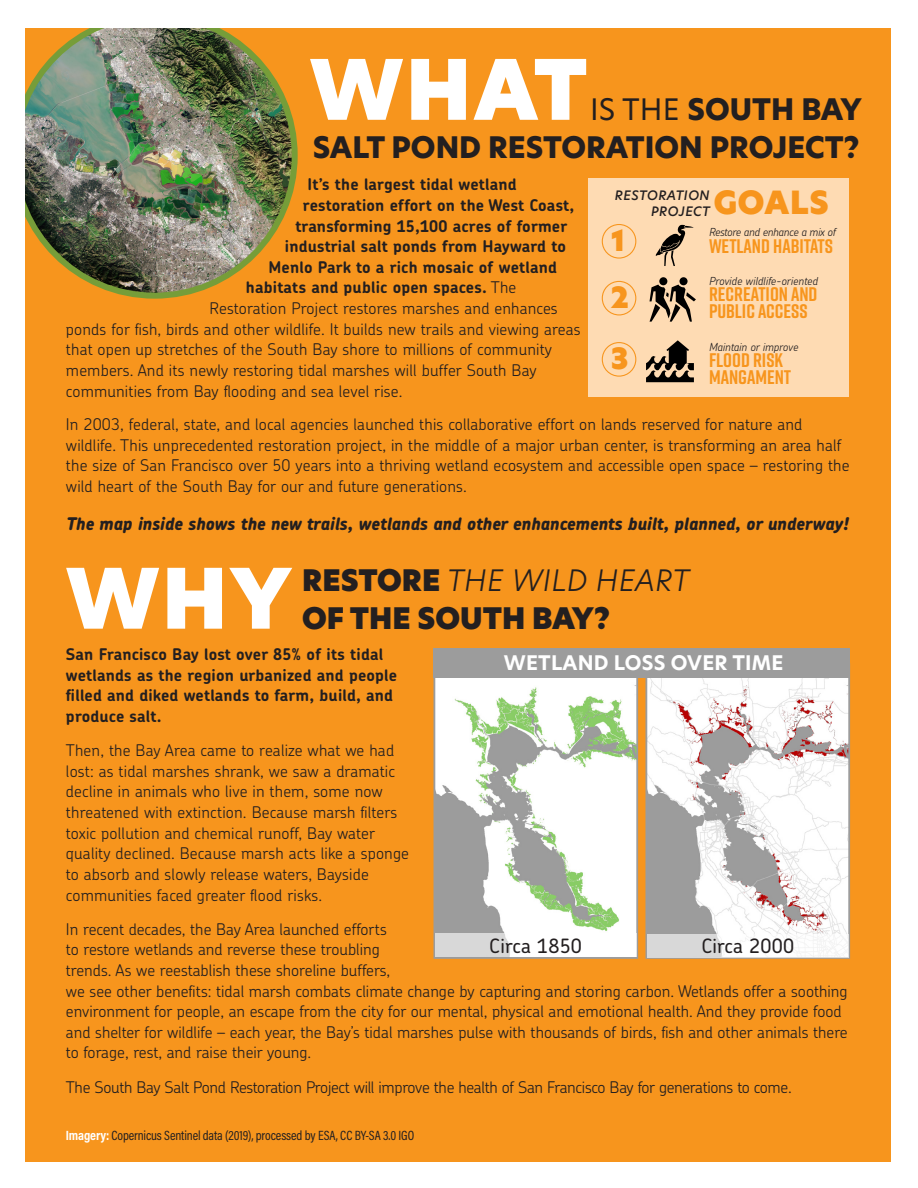
<style>
.page{position:relative;width:918px;height:1188px;background:#fff}
.page>*{position:absolute;margin:0;border:0;box-sizing:border-box;transform-origin:0 0}
.H1_Header_1__SBSPR__ra{font:81.45px "New Hero Super";letter-spacing:.03em;color:#fff}
.H1_Header_1__SBSPR__ra-2{font:31.35px "New Hero Super";letter-spacing:.03em;color:#f7951d}
.H1_Header_1__SBSPR__ra-3{font:800 29.1px/37.8px "New Hero";color:#231f20;text-align:right}
.H1_Header_1__SBSPR__ra-4{font:29.1px/37.8px "New Hero Super";color:#231f20}
.H1_Header_1__SBSPR__ra-5{font:28.65px "New Hero Super";color:#f7951d}
.H1_Header_1__SBSPR__ra-6{font:700 19.8px "New Hero";letter-spacing:.01em;color:#fff}
.H1_Header_1__SBSPR__ra-7{font:500 19.8px "Chevin Pro";letter-spacing:.01em;color:#231f20}
.BT_Body_Text__SBSPR__ra{font:700 19.65px/16.6px "Rift";color:#f7951d}
.BT_Body_Text__SBSPR__ra-2{font:italic 800 17.4px "Chevin Pro";letter-spacing:-.01em;color:#231f20}
.BT_Body_Text__SBSPR__ra-3{font:300 16.2px/20.7px "Chevin Pro";color:#231f20}
.BT_Body_Text__SBSPR__ra-4{font:700 16.2px/20.7px "Chevin Pro";letter-spacing:.01em;color:#231f20}
.BT_Body_Text__SBSPR__ra-5{font:300 16.2px "Chevin Pro";letter-spacing:-.02em;color:#231f20}
.BT_Body_Text__SBSPR__ra-6{font:13.5px "Acumin Pro Cond";letter-spacing:-.01em;color:#231f20}
.H1_Header_1__SBSPR__ra-8{font:italic 500 12.9px/15.6px "New Hero";letter-spacing:.03em;color:#231f20;text-align:right}
.BT_Body_Text__SBSPR__ra-7{font:italic 300 11.1px "Chevin Pro";letter-spacing:-.01em;color:#231f20}
.s1{font-weight:400}
.s2{font-weight:300}
.s3{font-family:"New Hero";font-weight:300;font-style:italic}
.s4{font-weight:700;color:#fff}
</style>
<div class="page">
<div style="left:25px;top:27px;width:866px;height:1134px;background:#f7951d"></div>
<img style="left:14px;top:15px;width:281px;height:281px;border-radius:140px">
<img style="left:437px;top:678px;width:198px;height:256px">
<div style="left:434px;top:663px;width:204px;height:296px;border:2px solid #9c9c9c"></div>
<svg style="left:435px;top:934px;width:201px;height:23px;background:#f0f0f0"></svg>
<img style="left:648px;top:678px;width:199px;height:256px">
<div style="left:645px;top:663px;width:205px;height:296px;border:2px solid #9c9c9c"></div>
<svg style="left:647px;top:934px;width:201px;height:23px;background:#eee"></svg>
<div style="left:434px;top:648px;width:416px;height:30px;background:#9c9c9c"></div>
<div style="left:588px;top:178px;width:260px;height:218px;background:#fedbb3"></div>
<div style="left:659px;top:277px;width:8px;height:8px;background:#000;border-radius:50%"></div>
<svg style="left:650px;top:285px;width:46px;height:37px"></svg>
<div style="left:679px;top:277px;width:9px;height:8px;background:#000;border-radius:50%"></div>
<svg style="left:655px;top:225px;width:39px;height:41px"></svg>
<svg style="left:646px;top:340px;width:48px;height:42px"></svg>
<div style="left:644px;top:330px;width:22px;height:21px;background:#fedbb3"></div>
<div style="left:602px;top:224px;width:34px;height:35px;border:1px solid #f7951d;border-radius:50%"></div>
<div style="left:602px;top:281px;width:34px;height:34px;border:1px solid #f7951d;border-radius:50%"></div>
<div style="left:602px;top:342px;width:34px;height:35px;border:1px solid #f7951d;border-radius:50%"></div>
<div style="left:9px;top:0;width:909px;height:27px;background:#fff"></div>
<div style="left:0;top:21px;width:25px;height:1159px;background:#fff"></div>
<p class="H1_Header_1__SBSPR__ra" style="left:310px;top:34px;width:279px">WHAT</p>
<p class="H1_Header_1__SBSPR__ra-3" style="left:313px;top:90px;width:551px"><span class="s1">IS THE</span> SOUTH BAY<br>SALT POND RESTORATION PROJECT?</p>
<p class="BT_Body_Text__SBSPR__ra-4" style="left:307px;top:174px;width:211px">It’s the largest tidal wetland</p>
<p class="BT_Body_Text__SBSPR__ra-4" style="left:303px;top:195px;width:273px">restoration effort on the West Coast,</p>
<p class="BT_Body_Text__SBSPR__ra-4" style="left:295px;top:215px;width:273px">transforming 15,100 acres of former</p>
<p class="BT_Body_Text__SBSPR__ra-4" style="left:285px;top:236px;width:282px">industrial salt ponds from Hayward to</p>
<p class="BT_Body_Text__SBSPR__ra-4" style="left:268px;top:256px;width:290px">Menlo Park to a rich mosaic of wetland</p>
<p class="BT_Body_Text__SBSPR__ra-4" style="left:246px;top:277px;width:272px">habitats and public open spaces. <span class="s2">The</span></p>
<p class="BT_Body_Text__SBSPR__ra-3" style="left:210px;top:297px;width:350px">Restoration Project restores marshes and enhances</p>
<p class="BT_Body_Text__SBSPR__ra-3" style="left:66px;top:318px;width:516px">ponds for fish, birds and other wildlife. It builds new trails and viewing areas</p>
<p class="BT_Body_Text__SBSPR__ra-3" style="left:66px;top:339px;width:488px">that open up stretches of the South Bay shore to millions of community</p>
<p class="BT_Body_Text__SBSPR__ra-3" style="left:66px;top:359px;width:472px">members. And its newly restoring tidal marshes will buffer South Bay</p>
<p class="BT_Body_Text__SBSPR__ra-3" style="left:66px;top:380px;width:338px">communities from Bay flooding and sea level rise.</p>
<p class="BT_Body_Text__SBSPR__ra-3" style="left:66px;top:414px;width:785px">In 2003, federal, state, and local agencies launched this collaborative effort on lands reserved for nature and wildlife. This unprecedented restoration project, in the middle of a major urban center, is transforming an area half the size of San Francisco over 50 years into a thriving wetland ecosystem and accessible open space – restoring the wild heart of the South Bay for our and future generations.</p>
<p class="BT_Body_Text__SBSPR__ra-2" style="left:66px;top:512px;width:784px">The map inside shows the new trails, wetlands and other enhancements built, planned, or underway!</p>
<p class="H1_Header_1__SBSPR__ra-8" style="left:615px;top:187px;width:97px">RESTORATION<br>PROJECT</p>
<p class="H1_Header_1__SBSPR__ra-2" style="left:714px;top:181px;width:117px">GOALS</p>
<p class="BT_Body_Text__SBSPR__ra-7" style="left:709px;top:224px;width:129px">Restore and enhance a mix of</p>
<p class="BT_Body_Text__SBSPR__ra" style="left:709px;top:237px;width:126px">WETLAND HABITATS</p>
<p class="BT_Body_Text__SBSPR__ra-7" style="left:709px;top:273px;width:110px">Provide wildlife-oriented</p>
<p class="BT_Body_Text__SBSPR__ra" style="left:709px;top:286px;width:110px">RECREATION AND<br>PUBLIC ACCESS</p>
<p class="H1_Header_1__SBSPR__ra-5" style="left:611px;top:221px;width:16px">1</p>
<p class="H1_Header_1__SBSPR__ra-5" style="left:610px;top:278px;width:20px">2</p>
<p class="H1_Header_1__SBSPR__ra-5" style="left:611px;top:339px;width:19px">3</p>
<p class="BT_Body_Text__SBSPR__ra-7" style="left:709px;top:339px;width:91px">Maintain or improve</p>
<p class="BT_Body_Text__SBSPR__ra" style="left:709px;top:352px;width:84px">FLOOD RISK<br>MANGAMENT</p>
<p class="H1_Header_1__SBSPR__ra" style="left:66px;top:543px;width:227px">WHY</p>
<p class="BT_Body_Text__SBSPR__ra-4" style="left:66px;top:644px;width:333px">San Francisco Bay lost over 85% of its tidal wetlands as the region urbanized and people filled and diked wetlands to farm, build, and produce salt.</p>
<p class="BT_Body_Text__SBSPR__ra-3" style="left:66px;top:740px;width:345px">Then, the Bay Area came to realize what we had lost: as tidal marshes shrank, we saw a dramatic decline in animals who live in them, some now threatened with extinction. Because marsh filters toxic pollution and chemical runoff, Bay water quality declined. Because marsh acts like a sponge to absorb and slowly release waters, Bayside communities faced greater flood risks.</p>
<p class="BT_Body_Text__SBSPR__ra-3" style="left:66px;top:918px;width:783px">In recent decades, the Bay Area launched efforts<br>to restore wetlands and reverse these troubling<br>trends. As we reestablish these shoreline buffers,<br>we see other benefits: tidal marsh combats climate change by capturing and storing carbon. Wetlands offer a soothing environment for people, an escape from the city for our mental, physical and emotional health. And they provide food and shelter for wildlife – each year, the Bay’s tidal marshes pulse with thousands of birds, fish and other animals there to forage, rest, and raise their young.</p>
<p class="BT_Body_Text__SBSPR__ra-5" style="left:66px;top:1076px;width:727px">The South Bay Salt Pond Restoration Project will improve the health of San Francisco Bay for generations to come.</p>
<p class="H1_Header_1__SBSPR__ra-4" style="left:302px;top:562px;width:389px">RESTORE <span class="s3">THE WILD HEART<br></span>OF THE SOUTH BAY?</p>
<p class="H1_Header_1__SBSPR__ra-6" style="left:504px;top:649px;width:281px">WETLAND LOSS OVER TIME</p>
<p class="H1_Header_1__SBSPR__ra-7" style="left:489px;top:932px;width:94px">Circa 1850</p>
<p class="H1_Header_1__SBSPR__ra-7" style="left:701px;top:933px;width:94px">Circa 2000</p>
<p class="BT_Body_Text__SBSPR__ra-6" style="left:66px;top:1127px;width:350px"><span class="s4">Imagery:</span> Copernicus Sentinel data (2019), processed by ESA, CC BY-SA 3.0 IGO</p>
</div>
